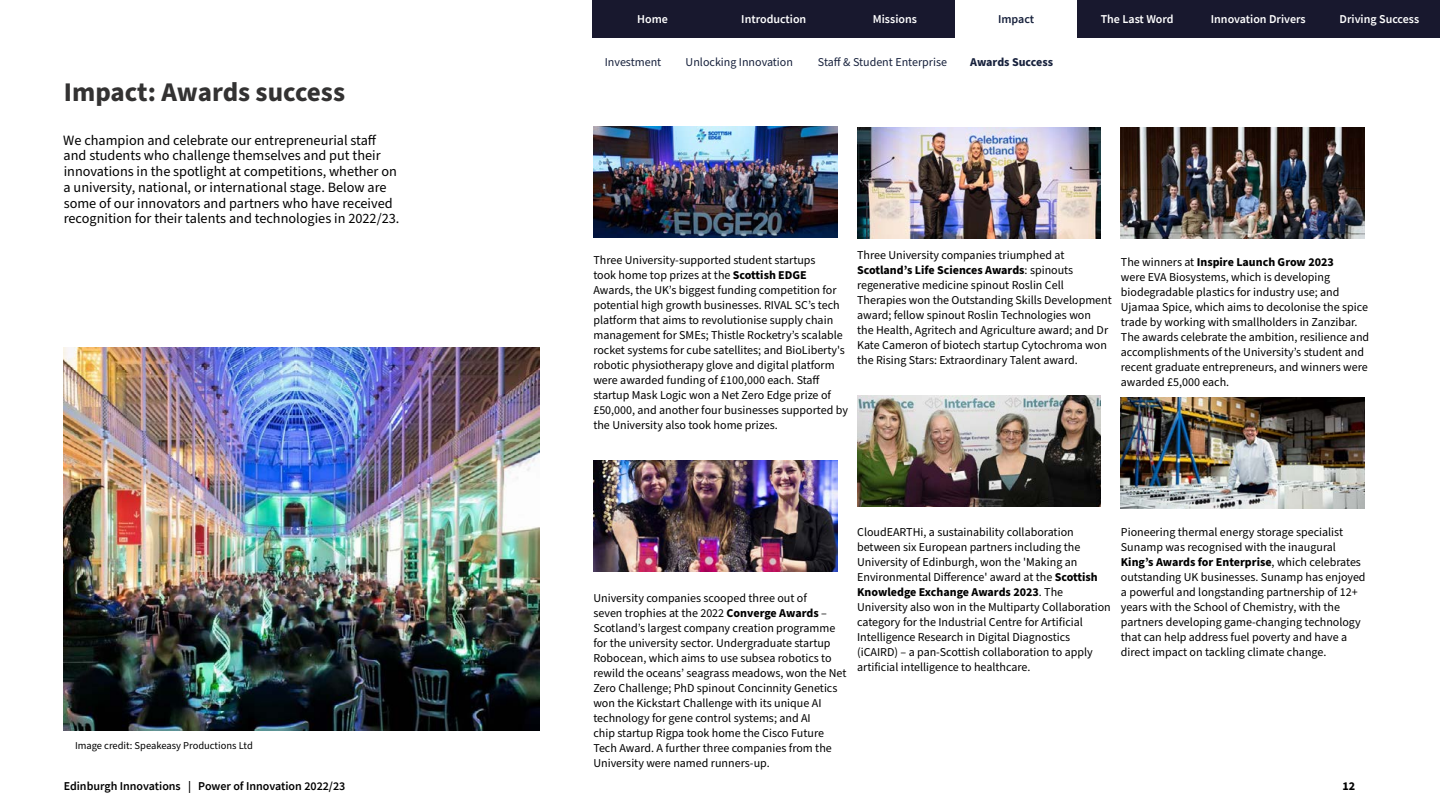
<style>
.page{position:relative;width:1440px;height:810px;background:#fff}
.page>*{position:absolute;margin:0;border:0;box-sizing:border-box;transform-origin:0 0}
.t1{font:700 27px "Source Sans Pro";color:#333232}
.t2{font:14.25px/15.8px "Source Sans Pro";color:#000}
.t3{font:12px/15px "Source Sans Pro";color:#000}
.t4{font:600 12px "Source Sans Pro";color:#fff}
.t5{font:12px "Source Sans Pro";color:#17213c}
.t6{font:600 12px "Source Sans Pro";color:#000}
.t7{font:700 12px "Source Sans Pro";color:#17213c}
.t8{font:600 12px "Source Sans Pro";color:#17213c}
.t9{font:700 12px "Source Sans Pro";color:#000}
.t10{font:10.5px "Source Sans Pro";color:#000}
.s1{font-weight:700}
</style>
<div class="page">
<div style="left:713px;top:0;width:121px;height:38px;background:#18182e"></div>
<div style="left:592px;top:0;width:121px;height:38px;background:#18182e"></div>
<div style="left:834px;top:0;width:122px;height:38px;background:#18182e"></div>
<div style="left:1077px;top:0;width:121px;height:38px;background:#18182e"></div>
<div style="left:1198px;top:0;width:121px;height:38px;background:#18182e"></div>
<div style="left:1319px;top:0;width:121px;height:38px;background:#18182e"></div>
<img style="left:593px;top:126px;width:244px;height:111px">
<img style="left:593px;top:460px;width:244px;height:111px">
<img style="left:857px;top:128px;width:244px;height:110px">
<img style="left:857px;top:396px;width:244px;height:111px">
<img style="left:1121px;top:128px;width:244px;height:110px">
<img style="left:1121px;top:397px;width:244px;height:111px">
<img style="left:64px;top:348px;width:476px;height:383px">
<p class="t4" style="left:637px;top:11px;width:32px">Home</p>
<p class="t4" style="left:741px;top:11px;width:67px">Introduction</p>
<p class="t4" style="left:873px;top:11px;width:46px">Missions</p>
<p class="t4" style="left:1101px;top:11px;width:74px">The Last Word</p>
<p class="t4" style="left:1211px;top:11px;width:96px">Innovation Drivers</p>
<p class="t4" style="left:1340px;top:11px;width:81px">Driving Success</p>
<p class="t8" style="left:998px;top:11px;width:38px">Impact</p>
<h1 class="t1" style="left:64px;top:74px;width:283px">Impact: Awards success</h1>
<p class="t2" style="left:63px;top:133px;width:338px">We champion and celebrate our entrepreneurial staff and students who challenge themselves and put their innovations in the spotlight at competitions, whether on a university, national, or international stage. Below are some of our innovators and partners who have received recognition for their talents and technologies in 2022/23.</p>
<p class="t10" style="left:75px;top:738px;width:179px">Image credit: Speakeasy Productions Ltd</p>
<p class="t5" style="left:605px;top:54px;width:58px">Investment</p>
<p class="t5" style="left:686px;top:54px;width:109px">Unlocking Innovation</p>
<p class="t5" style="left:818px;top:54px;width:131px">Staff &amp; Student Enterprise</p>
<p class="t7" style="left:970px;top:53px;width:84px">Awards Success</p>
<p class="t3" style="left:593px;top:253px;width:256px">Three University-supported student startups<br>took home top prizes at the <span class="s1">Scottish EDGE </span>Awards, the UK’s biggest funding competition for potential high growth businesses. RIVAL SC’s tech platform that aims to revolutionise supply chain management for SMEs; Thistle Rocketry’s scalable rocket systems for cube satellites; and BioLiberty's robotic physiotherapy glove and digital platform were awarded funding of £100,000 each. Staff startup Mask Logic won a Net Zero Edge prize of £50,000, and another four businesses supported by the University also took home prizes.</p>
<p class="t3" style="left:857px;top:248px;width:256px">Three University companies triumphed at <span class="s1">Scotland’s Life Sciences Awards</span>: spinouts regenerative medicine spinout Roslin Cell Therapies won the Outstanding Skills Development award; fellow spinout Roslin Technologies won<br>the Health, Agritech and Agriculture award; and Dr Kate Cameron of biotech startup Cytochroma won the Rising Stars: Extraordinary Talent award.</p>
<p class="t3" style="left:1121px;top:255px;width:250px">The winners at <span class="s1">Inspire Launch Grow 2023<br></span>were EVA Biosystems, which is developing biodegradable plastics for industry use; and Ujamaa Spice, which aims to decolonise the spice trade by working with smallholders in Zanzibar.<br>The awards celebrate the ambition, resilience and accomplishments of the University’s student and recent graduate entrepreneurs, and winners were awarded £5,000 each.</p>
<p class="t3" style="left:593px;top:590px;width:255px">University companies scooped three out of<br>seven trophies at the 2022 <span class="s1">Converge Awards</span> – Scotland’s largest company creation programme for the university sector. Undergraduate startup Robocean, which aims to use subsea robotics to rewild the oceans’ seagrass meadows, won the Net Zero Challenge; PhD spinout Concinnity Genetics won the Kickstart Challenge with its unique AI technology for gene control systems; and AI<br>chip startup Rigpa took home the Cisco Future Tech Award. A further three companies from the University were named runners-up.</p>
<p class="t3" style="left:857px;top:525px;width:255px">CloudEARTHi, a sustainability collaboration between six European partners including the University of Edinburgh, won the 'Making an Environmental Difference' award at the <span class="s1">Scottish Knowledge Exchange Awards 2023</span>. The University also won in the Multiparty Collaboration category for the Industrial Centre for Artificial Intelligence Research in Digital Diagnostics (iCAIRD) – a pan-Scottish collaboration to apply artificial intelligence to healthcare.</p>
<p class="t3" style="left:1121px;top:525px;width:246px">Pioneering thermal energy storage specialist Sunamp was recognised with the inaugural <span class="s1">King’s Awards for Enterprise</span>, which celebrates outstanding UK businesses. Sunamp has enjoyed a powerful and longstanding partnership of 12+ years with the School of Chemistry, with the partners developing game-changing technology that can help address fuel poverty and have a direct impact on tackling climate change.</p>
<p class="t6" style="left:64px;top:778px;width:283px">Edinburgh Innovations | Power of Innovation 2022/23</p>
<p class="t9" style="left:1342px;top:778px;width:14px">12</p>
</div>
